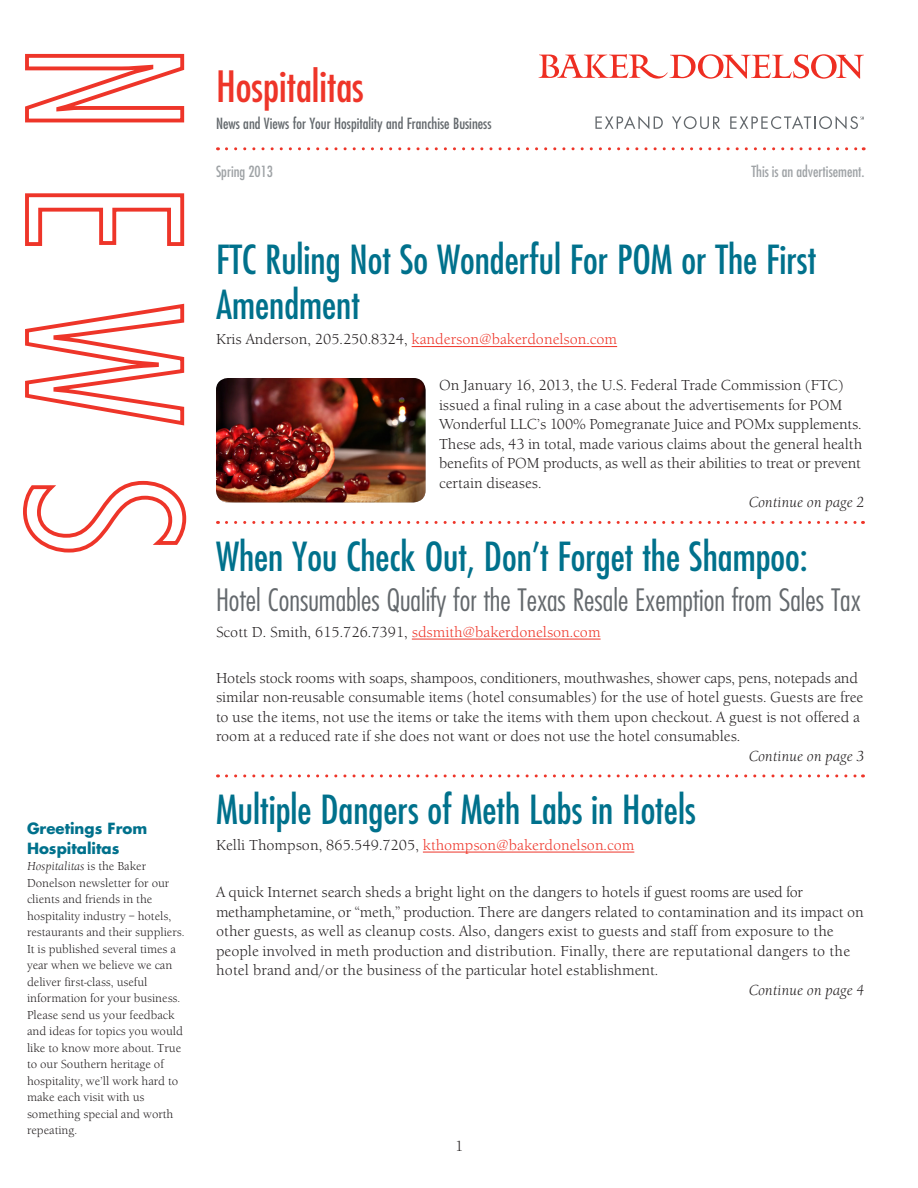
<style>
.page{position:relative;width:918px;height:1188px;background:#fff}
.page>*{position:absolute;margin:0;border:0;box-sizing:border-box;transform-origin:0 0}
.t1{font:condensed 42px "Futura";color:#ee3529}
.t2{font:condensed 39px/45px "Futura";color:#00718c}
.t3{font:300 condensed 30px "Futura";color:#64696d}
.t4{font:15px/19.5px "Berkeley Old ITC";color:#231f20}
.t5{font:15px "Berkeley Old ITC";color:#ee3529}
.t6{font:condensed 15px "Futura";color:#64696d}
.t7{font:italic 15px "Berkeley Old ITC";color:#231f20}
.t8{font:condensed 15px "Futura";color:#9fa3a6}
.t9{font:700 15px/19.5px "Futura";color:#00718c}
.t10{font:12px/16.5px "Berkeley Old ITC";color:#231f20}
.s1{font-style:italic}
.s2{color:#231f20}
.s3{color:#ee3529}
</style>
<div class="page">
<svg style="left:25px;top:53px;width:160px;height:70px"></svg>
<svg style="left:25px;top:193px;width:160px;height:53px"></svg>
<svg style="left:25px;top:303px;width:160px;height:123px"></svg>
<svg style="left:23px;top:480px;width:164px;height:73px"></svg>
<svg style="left:226px;top:147px;width:638px;height:3px"></svg>
<svg style="left:595px;top:116px;width:68px;height:13px"></svg>
<svg style="left:672px;top:116px;width:48px;height:13px"></svg>
<svg style="left:730px;top:116px;width:134px;height:13px"></svg>
<svg style="left:539px;top:54px;width:325px;height:25px"></svg>
<hr style="left:412px;top:639px;width:189px;height:1px;background:#ee3529">
<svg style="left:226px;top:521px;width:637px;height:3px"></svg>
<svg style="left:226px;top:774px;width:637px;height:3px"></svg>
<hr style="left:412px;top:346px;width:205px;height:1px;background:#ee3529">
<img style="left:216px;top:378px;width:210px;height:124px">
<hr style="left:423px;top:852px;width:211px;height:1px;background:#ee3529">
<p class="t9" style="left:27px;top:818px;width:122px">Greetings From<br>Hospitalitas</p>
<p class="t10" style="left:27px;top:858px;width:159px"><span class="s1">Hospitalitas</span> is the Baker<br>Donelson newsletter for our clients and friends in the hospitality industry – hotels, restaurants and their suppliers.<br>It is published several times a year when we believe we can deliver first-class, useful information for your business.<br>Please send us your feedback and ideas for topics you would like to know more about. True to our Southern heritage of hospitality, we’ll work hard to make each visit with us something special and worth repeating.</p>
<h1 class="t1" style="left:216px;top:62px;width:149px">Hospitalitas</h1>
<p class="t6" style="left:216px;top:115px;width:277px">News and Views for Your Hospitality and Franchise Business</p>
<p class="t8" style="left:216px;top:162px;width:59px">Spring 2013</p>
<p class="t8" style="left:751px;top:162px;width:115px">This is an advertisement.</p>
<p class="t2" style="left:216px;top:236px;width:602px">FTC Ruling Not So Wonderful For POM or The First<br>Amendment</p>
<p class="t5" style="left:216px;top:331px;width:403px"><span class="s2">Kris Anderson, 205.250.8324,</span> kanderson@bakerdonelson.com</p>
<p class="t4" style="left:439px;top:375px;width:425px">On January 16, 2013, the U.S. Federal Trade Commission (FTC) issued a final ruling in a case about the advertisements for POM Wonderful LLC’s 100% Pomegranate Juice and POMx supplements.<br>These ads, 43 in total, made various claims about the general health benefits of POM products, as well as their abilities to treat or prevent certain diseases.</p>
<p class="t7" style="left:749px;top:493px;width:117px">Continue on page 2</p>
<p class="t2" style="left:216px;top:533px;width:593px">When You Check Out, Don’t Forget the Shampoo:</p>
<p class="t3" style="left:216px;top:582px;width:646px">Hotel Consumables Qualify for the Texas Resale Exemption from Sales Tax</p>
<p class="t4" style="left:216px;top:622px;width:386px">Scott D. Smith, 615.726.7391, <span class="s3">sdsmith@bakerdonelson.com</span></p>
<p class="t4" style="left:216px;top:668px;width:649px">Hotels stock rooms with soaps, shampoos, conditioners, mouthwashes, shower caps, pens, notepads and similar non-reusable consumable items (hotel consumables) for the use of hotel guests. Guests are free to use the items, not use the items or take the items with them upon checkout. A guest is not offered a room at a reduced rate if she does not want or does not use the hotel consumables.</p>
<p class="t2" style="left:216px;top:787px;width:481px">Multiple Dangers of Meth Labs in Hotels</p>
<p class="t4" style="left:216px;top:835px;width:420px">Kelli Thompson, 865.549.7205, <span class="s3">kthompson@bakerdonelson.com</span></p>
<p class="t7" style="left:749px;top:747px;width:117px">Continue on page 3</p>
<p class="t4" style="left:216px;top:882px;width:649px">A quick Internet search sheds a bright light on the dangers to hotels if guest rooms are used for methamphetamine, or “meth,” production. There are dangers related to contamination and its impact on other guests, as well as cleanup costs. Also, dangers exist to guests and staff from exposure to the people involved in meth production and distribution. Finally, there are reputational dangers to the hotel brand and/or the business of the particular hotel establishment.</p>
<p class="t4" style="left:455px;top:1136px;width:10px">1</p>
<p class="t7" style="left:749px;top:981px;width:117px">Continue on page 4</p>
</div>
